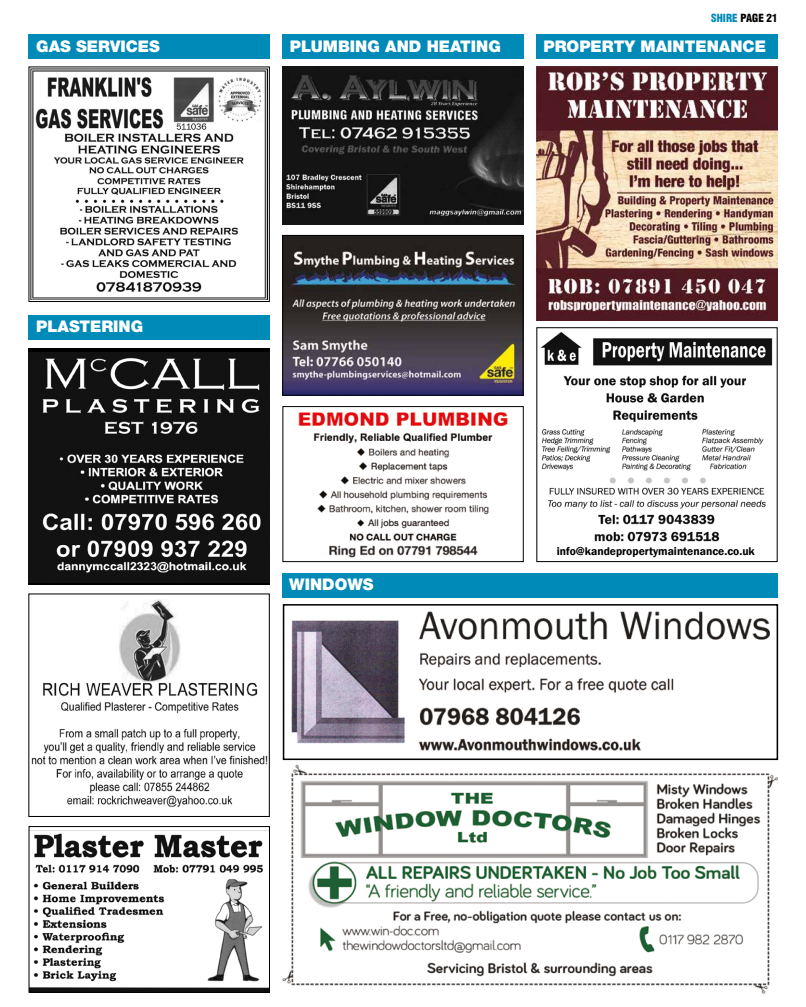
<style>
.page{position:relative;width:806px;height:1007px;background:#fff}
.page>*{position:absolute;margin:0;border:0;box-sizing:border-box;transform-origin:0 0}
.t1{font:900 16px "Helvetica Neue LTW1 G";color:#fff}
.t2{font:600 11.5px "Franklin Gothic";color:#000}
.t3{font:900 condensed 11px "Helvetica LT";color:#000}
.s1{color:#008ab7}
</style>
<div class="page">
<img style="left:298px;top:412px;width:210px;height:146px">
<div style="left:282px;top:406px;width:241px;height:156px;border:1px solid #000"></div>
<img style="left:284px;top:237px;width:237px;height:156px">
<div style="left:282px;top:235px;width:241px;height:160px;border:1px solid #000"></div>
<div style="left:282px;top:34px;width:241px;height:25px;background:#008ab7"></div>
<img style="left:282px;top:66px;width:241px;height:158px">
<div style="left:28px;top:314px;width:242px;height:25px;background:#008ab7"></div>
<div style="left:28px;top:348px;width:242px;height:236px;background:linear-gradient(to right,#090909,#090909)"></div>
<img style="left:28px;top:352px;width:242px;height:230px">
<img style="left:31px;top:599px;width:237px;height:208px">
<img style="left:30px;top:830px;width:238px;height:160px">
<div style="left:28px;top:825px;width:242px;height:167px;border:1px solid #000"></div>
<img style="left:536px;top:66px;width:241px;height:254px">
<div style="left:536px;top:34px;width:241px;height:25px;background:#008ab7"></div>
<img style="left:540px;top:332px;width:233px;height:210px">
<div style="left:536px;top:327px;width:241px;height:235px;border:1px solid #000"></div>
<img style="left:282px;top:764px;width:495px;height:229px">
<img style="left:291px;top:611px;width:479px;height:140px">
<div style="left:282px;top:604px;width:495px;height:156px;border:2px solid #000"></div>
<div style="left:282px;top:572px;width:495px;height:25px;background:#008ab7"></div>
<img style="left:30px;top:68px;width:238px;height:232px">
<div style="left:28px;top:66px;width:242px;height:236px;border:1px solid #000"></div>
<div style="left:28px;top:34px;width:242px;height:25px;background:#008ab7"></div>
<p class="t1" style="left:36px;top:36px;width:125px">GAS SERVICES</p>
<p class="t1" style="left:36px;top:317px;width:108px">PLASTERING</p>
<p class="t1" style="left:290px;top:36px;width:212px">PLUMBING AND HEATING</p>
<p class="t3" style="left:710px;top:11px;width:68px"><span class="s1">SHIRE</span> PAGE 21</p>
<p class="t1" style="left:543px;top:36px;width:224px">PROPERTY MAINTENANCE</p>
<p class="t1" style="left:289px;top:574px;width:86px">WINDOWS</p>
<p class="t2" style="left:556px;top:543px;width:199px">info@kandepropertymaintenance.co.uk</p>
</div>
